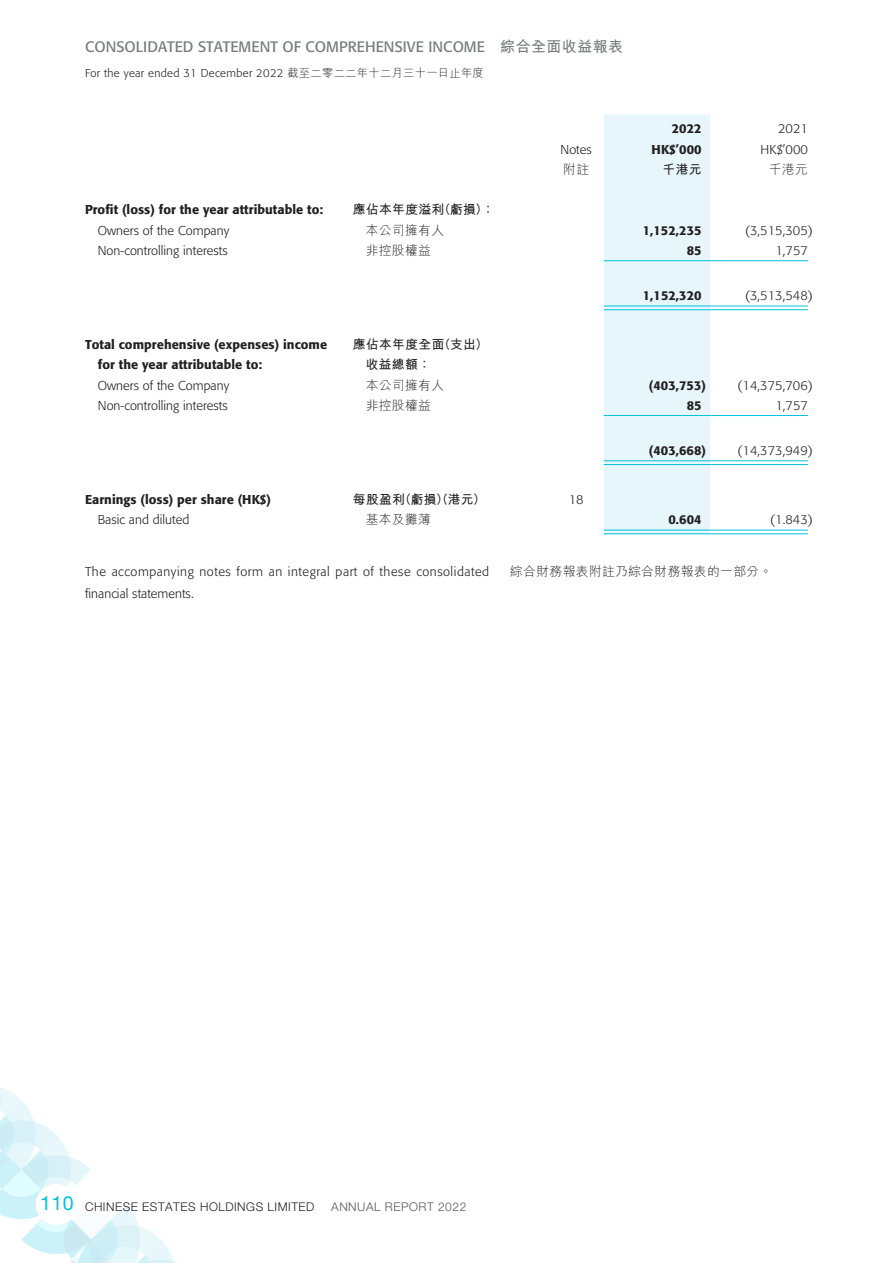
<style>
.page{position:relative;width:893px;height:1263px;background:#fff}
.page>*{position:absolute;margin:0;border:0;box-sizing:border-box;transform-origin:0 0}
.t1{font:15px "Formata";letter-spacing:.005em;color:#787a7d}
.t2{font:300 12.75px "Formata";letter-spacing:.005em;color:#231f20}
.t3{font:500 12.75px/20.2px "Formata";letter-spacing:.005em;color:#231f20}
.t4{font:300 12.75px/22.5px "Formata";letter-spacing:.04em;color:#231f20}
.t5{font:300 12.75px "M Hei HK";letter-spacing:.03em;color:#231f20}
.t6{font:700 12.75px/20.2px "M Hei HK";letter-spacing:.03em;color:#231f20}
.t7{font:300 12px "Helvetica Neue LT Std";letter-spacing:.045em;color:#231f20}
.t8{font:300 12px "Helvetica Neue LT Std";letter-spacing:.045em;color:#57585a}
.t9{font:300 11.25px "Formata";letter-spacing:.03em;color:#231f20}
.s1{font-family:"M Hei HK";font-weight:700}
.s2{font-family:"M Hei HK"}
.s3{font-weight:400;font-size:19.5px;color:#00c2df}
</style>
<div class="page">
<svg style="left:0;top:1088px;width:178px;height:175px"></svg>
<div style="left:36px;top:1184px;width:41px;height:41px;background:#fff;border-radius:50%"></div>
<div style="left:604px;top:115px;width:106px;height:418px;background:#e6f6fa"></div>
<hr style="left:604px;top:260px;width:106px;height:1px;background:#00c2df">
<hr style="left:710px;top:260px;width:98px;height:1px;background:#00c2df">
<hr style="left:604px;top:306px;width:106px;height:1px;background:#00c2df">
<hr style="left:604px;top:309px;width:106px;height:1px;background:#00c2df">
<hr style="left:710px;top:306px;width:98px;height:1px;background:#00c2df">
<hr style="left:710px;top:309px;width:98px;height:1px;background:#00c2df">
<hr style="left:604px;top:415px;width:106px;height:1px;background:#00c2df">
<hr style="left:710px;top:415px;width:98px;height:1px;background:#00c2df">
<hr style="left:604px;top:460px;width:106px;height:1px;background:#00c2df">
<hr style="left:604px;top:464px;width:106px;height:1px;background:#00c2df">
<hr style="left:710px;top:460px;width:98px;height:1px;background:#00c2df">
<hr style="left:710px;top:464px;width:98px;height:1px;background:#00c2df">
<hr style="left:604px;top:530px;width:106px;height:1px;background:#00c2df">
<hr style="left:604px;top:533px;width:106px;height:1px;background:#00c2df">
<hr style="left:710px;top:530px;width:98px;height:1px;background:#00c2df">
<hr style="left:710px;top:533px;width:98px;height:1px;background:#00c2df">
<p class="t1" style="left:85px;top:38px;width:540px">CONSOLIDATED STATEMENT OF COMPREHENSIVE INCOME <span class="s1">綜合全面收益報表</span></p>
<p class="t9" style="left:85px;top:67px;width:400px">For the year ended 31 December 2022 <span class="s2">截至二零二二年十二月三十一日止年度</span></p>
<p class="t3" style="left:672px;top:119px;width:31px">2022</p>
<p class="t2" style="left:778px;top:122px;width:31px">2021</p>
<p class="t2" style="left:560px;top:142px;width:33px">Notes</p>
<p class="t3" style="left:652px;top:139px;width:51px">HK$’000</p>
<p class="t2" style="left:761px;top:142px;width:49px">HK$’000</p>
<p class="t5" style="left:563px;top:163px;width:27px">附註</p>
<p class="t6" style="left:663px;top:158px;width:40px">千港元</p>
<p class="t5" style="left:769px;top:163px;width:40px">千港元</p>
<p class="t3" style="left:85px;top:200px;width:240px">Profit (loss) for the year attributable to:</p>
<p class="t6" style="left:353px;top:199px;width:143px">應佔本年度溢利（虧損）：</p>
<p class="t2" style="left:98px;top:223px;width:133px">Owners of the Company</p>
<p class="t5" style="left:366px;top:223px;width:80px">本公司擁有人</p>
<p class="t3" style="left:643px;top:220px;width:60px">1,152,235</p>
<p class="t2" style="left:745px;top:223px;width:69px">(3,515,305)</p>
<p class="t2" style="left:98px;top:243px;width:131px">Non-controlling interests</p>
<p class="t5" style="left:366px;top:244px;width:67px">非控股權益</p>
<p class="t3" style="left:687px;top:240px;width:16px">85</p>
<p class="t2" style="left:775px;top:243px;width:34px">1,757</p>
<p class="t3" style="left:643px;top:285px;width:60px">1,152,320</p>
<p class="t2" style="left:745px;top:288px;width:69px">(3,513,548)</p>
<p class="t3" style="left:98px;top:334px;width:231px;text-indent:-13px">Total comprehensive (expenses) income for the year attributable to:</p>
<p class="t6" style="left:366px;top:333px;width:124px;text-indent:-13px">應佔本年度全面（支出）收益總額：</p>
<p class="t2" style="left:98px;top:378px;width:133px">Owners of the Company</p>
<p class="t5" style="left:366px;top:378px;width:80px">本公司擁有人</p>
<p class="t3" style="left:649px;top:375px;width:59px">(403,753)</p>
<p class="t2" style="left:737px;top:378px;width:77px">(14,375,706)</p>
<p class="t2" style="left:98px;top:398px;width:131px">Non-controlling interests</p>
<p class="t5" style="left:366px;top:399px;width:67px">非控股權益</p>
<p class="t3" style="left:687px;top:395px;width:16px">85</p>
<p class="t2" style="left:775px;top:398px;width:34px">1,757</p>
<p class="t3" style="left:649px;top:440px;width:59px">(403,668)</p>
<p class="t2" style="left:737px;top:443px;width:77px">(14,373,949)</p>
<p class="t3" style="left:85px;top:489px;width:188px">Earnings (loss) per share (HK$)</p>
<p class="t6" style="left:353px;top:488px;width:134px">每股盈利（虧損）（港元）</p>
<p class="t2" style="left:569px;top:492px;width:16px">18</p>
<p class="t2" style="left:98px;top:512px;width:93px">Basic and diluted</p>
<p class="t5" style="left:366px;top:513px;width:67px">基本及攤薄</p>
<p class="t3" style="left:668px;top:509px;width:35px">0.604</p>
<p class="t2" style="left:770px;top:512px;width:44px">(1.843)</p>
<p class="t4" style="left:85px;top:560px;width:406px">The accompanying notes form an integral part of these consolidated financial statements.</p>
<p class="t5" style="left:510px;top:565px;width:264px">綜合財務報表附註乃綜合財務報表的一部分。</p>
<p class="t7" style="left:40px;top:1199px;width:276px"><span class="s3">110</span> CHINESE ESTATES HOLDINGS LIMITED</p>
<p class="t8" style="left:331px;top:1199px;width:137px">ANNUAL REPORT 2022</p>
</div>
